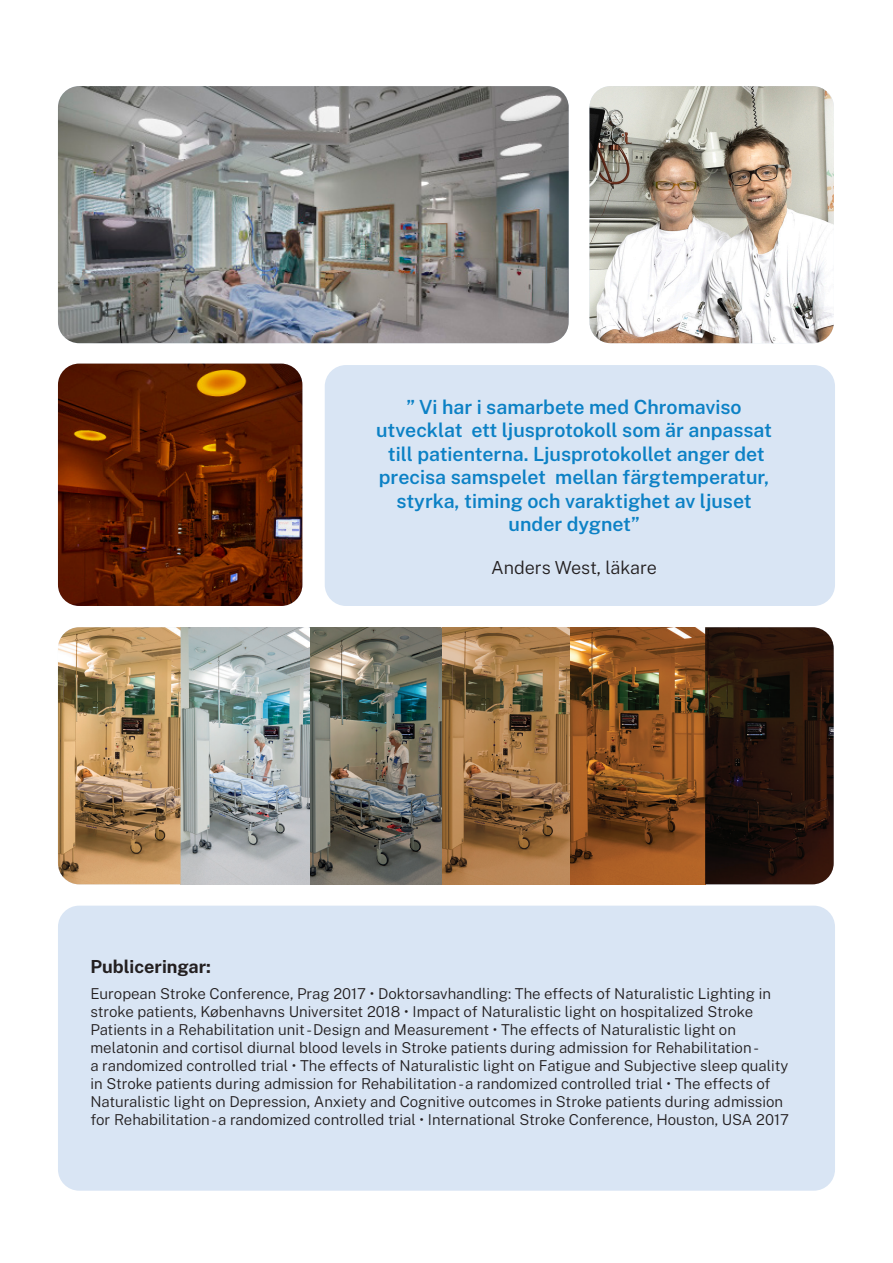
<style>
.page{position:relative;width:893px;height:1263px;background:#fff}
.page>*{position:absolute;margin:0;border:0;box-sizing:border-box;transform-origin:0 0}
.t1{font:600 19.5px "Public Sans";color:#0c81c5}
.t2{font:300 18px "Public Sans";letter-spacing:-.005em;color:#231f20}
.t3{font:700 18px "Public Sans";color:#231f20}
.t4{font:300 15px/18px "Public Sans";color:#231f20}
</style>
<div class="page">
<img style="left:58px;top:627px;width:776px;height:257px">
<div style="left:325px;top:365px;width:510px;height:241px;background:#d9e5f4;border-radius:21px"></div>
<img style="left:589px;top:86px;width:245px;height:257px">
<img style="left:58px;top:86px;width:511px;height:257px">
<img style="left:58px;top:364px;width:244px;height:242px">
<div style="left:58px;top:906px;width:777px;height:285px;background:#d9e5f4;border-radius:21px"></div>
<p class="t1" style="left:406px;top:394px;width:337px">” Vi har i samarbete med Chromaviso</p>
<p class="t1" style="left:376px;top:417px;width:397px">utvecklat ett ljusprotokoll som är anpassat</p>
<p class="t1" style="left:388px;top:441px;width:378px">till patienterna. Ljusprotokollet anger det</p>
<p class="t1" style="left:379px;top:464px;width:392px">precisa samspelet mellan färgtemperatur,</p>
<p class="t1" style="left:396px;top:488px;width:357px">styrka, timing och varaktighet av ljuset</p>
<p class="t1" style="left:509px;top:511px;width:133px">under dygnet”</p>
<p class="t2" style="left:491px;top:556px;width:167px">Anders West, läkare</p>
<p class="t3" style="left:90px;top:954px;width:122px">Publiceringar:</p>
<p class="t4" style="left:90px;top:984px;width:700px">European Stroke Conference, Prag 2017 • Doktorsavhandling: The effects of Naturalistic Lighting in stroke patients, Københavns Universitet 2018 • Impact of Naturalistic light on hospitalized Stroke Patients in a Rehabilitation unit -Design and Measurement • The effects of Naturalistic light on melatonin and cortisol diurnal blood levels in Stroke patients during admission for Rehabilitation -<br>a randomized controlled trial • The effects of Naturalistic light on Fatigue and Subjective sleep quality in Stroke patients during admission for Rehabilitation -a randomized controlled trial • The effects of Naturalistic light on Depression, Anxiety and Cognitive outcomes in Stroke patients during admission for Rehabilitation -a randomized controlled trial • International Stroke Conference, Houston, USA 2017</p>
</div>
